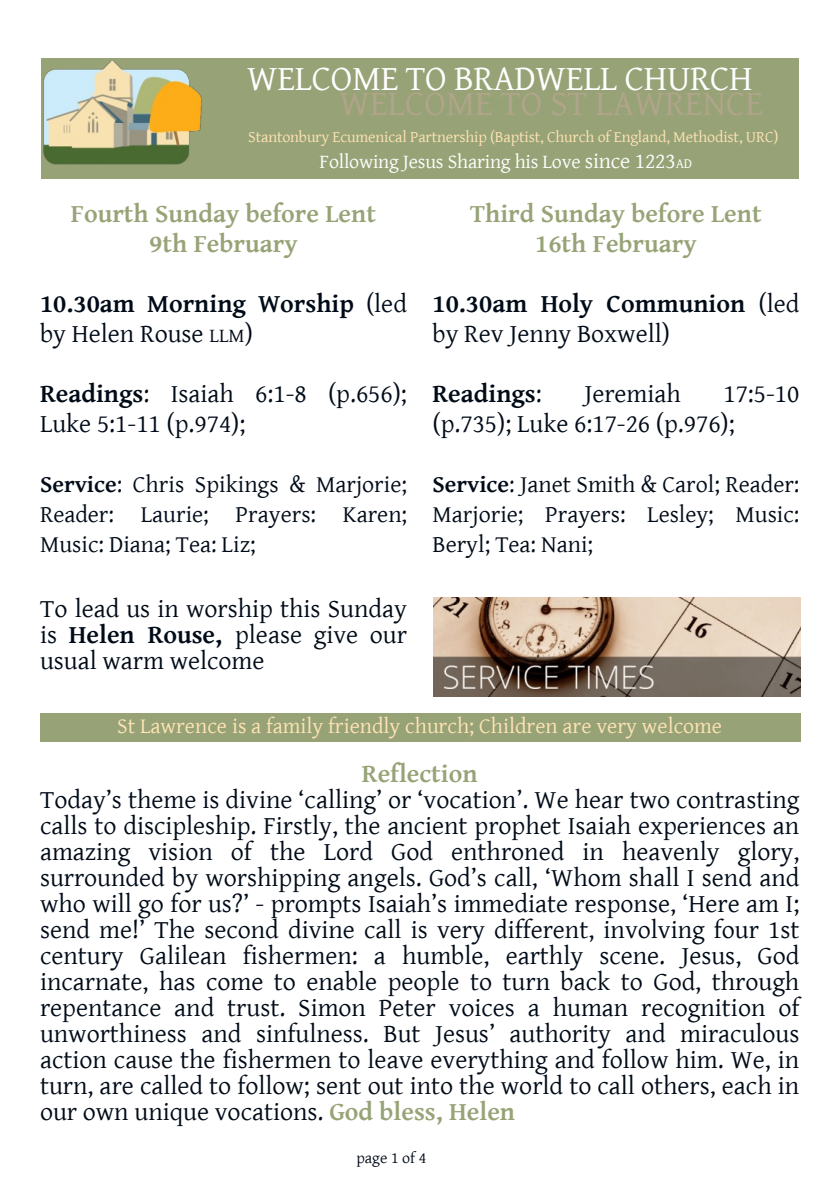
<style>
.page{position:relative;width:840px;height:1191px;background:#fff}
.page>*{position:absolute;margin:0;border:0;box-sizing:border-box;transform-origin:0 0}
.t1{font:36px "Gentium Basic";letter-spacing:-.01em;color:#fff}
.t2{font:36px "Gentium Basic";color:rgb(238 169 184/.3)}
.t3{font:26px/26px "Gentium Basic";color:#000b18}
.t4{font:700 26px/30px "Gentium Basic";color:#97a377;text-align:center}
.t5{font:700 26px/30px "Gentium Basic";color:#000b18}
.t6{font:24px/30px "Gentium Basic";color:#000b18;text-align:justify}
.t7{font:22px "Gentium Basic";letter-spacing:.005em;color:#ffe4b5}
.t8{font:20px "Gentium Basic";letter-spacing:-.01em;color:#fff}
.t9{font:16px "Gentium Basic";letter-spacing:-.01em;color:#ffe4b5}
.t10{font:16px "Gentium Basic";color:#000b18}
.s1{font-size:22px}
.s2{font-size:14px}
.s3{font-weight:400}
.s4{font-weight:400;font-size:20px}
.s5{font-weight:700}
.s6{font-weight:700;color:#97a377}
</style>
<div class="page">
<div style="left:42px;top:58px;width:756px;height:120px;background:#97a377"></div>
<img style="left:433px;top:598px;width:367px;height:98px">
<img style="left:44px;top:61px;width:158px;height:104px">
<div style="left:40px;top:714px;width:760px;height:28px;background:#97a377"></div>
<h1 class="t1" style="left:247px;top:58px;width:507px">WELCOME TO BRADWELL CHURCH</h1>
<p class="t9" style="left:248px;top:128px;width:531px">Stantonbury Ecumenical Partnership (Baptist, Church of England, Methodist, URC)</p>
<p class="t8" style="left:319px;top:150px;width:374px">Following Jesus Sharing his Love <span class="s1">since 1223</span><span class="s2">AD</span></p>
<h1 class="t2" style="left:339px;top:84px;width:425px">WELCOME TO ST LAWRENCE</h1>
<p class="t4" style="left:71px;top:199px;width:306px">Fourth Sunday before Lent<br>9th February</p>
<p class="t5" style="left:40px;top:289px;width:368px">10.30am Morning Worship <span class="s3">(led by Helen Rouse</span> <span class="s4">LLM</span><span class="s3">)</span></p>
<p class="t3" style="left:40px;top:379px;width:368px;line-height:30px"><span class="s5">Readings</span>: Isaiah 6:1-8 (p.656);<br>Luke 5:1-11 (p.974);</p>
<p class="t6" style="left:40px;top:470px;width:368px"><span class="s5">Service</span>: Chris Spikings &amp; Marjorie; Reader: Laurie; Prayers: Karen; Music: Diana; Tea: Liz;</p>
<p class="t3" style="left:40px;top:597px;width:368px;text-align:justify">To lead us in worship this Sunday is <span class="s5">Helen Rouse,</span> please give our usual warm welcome</p>
<p class="t4" style="left:470px;top:199px;width:293px">Third Sunday before Lent<br>16th February</p>
<p class="t3" style="left:432px;top:289px;width:368px;line-height:30px"><span class="s5">10.30am Holy Communion</span> (led by Rev Jenny Boxwell)</p>
<p class="t5" style="left:432px;top:379px;width:111px">Readings<span class="s3">:</span></p>
<p class="t3" style="left:584px;top:381px;width:98px">Jeremiah</p>
<p class="t3" style="left:432px;top:379px;width:368px;line-height:30px;text-indent:291px">17:5-10 (p.735); Luke 6:17-26 (p.976);</p>
<p class="t6" style="left:432px;top:470px;width:368px"><span class="s5">Service</span>: Janet Smith &amp; Carol; Reader:<br>Marjorie; Prayers: Lesley; Music:<br>Beryl; Tea: Nani;</p>
<p class="t7" style="left:117px;top:714px;width:606px">St Lawrence is a family friendly church; Children are very welcome</p>
<p class="t4" style="left:361px;top:759px;width:117px">Reflection</p>
<p class="t3" style="left:40px;top:787px;width:760px;text-align:justify">Today’s theme is divine ‘calling’ or ‘vocation’. We hear two contrasting calls to discipleship. Firstly, the ancient prophet Isaiah experiences an amazing vision of the Lord God enthroned in heavenly glory, surrounded by worshipping angels. God’s call, ‘Whom shall I send and who will go for us?’ - prompts Isaiah’s immediate response, ‘Here am I; send me!’ The second divine call is very different, involving four 1st century Galilean fishermen: a humble, earthly scene. Jesus, God incarnate, has come to enable people to turn back to God, through repentance and trust. Simon Peter voices a human recognition of unworthiness and sinfulness. But Jesus’ authority and miraculous action cause the fishermen to leave everything and follow him. We, in turn, are called to follow; sent out into the world to call others, each in our own unique vocations. <span class="s6">God bless, Helen</span></p>
<p class="t10" style="left:356px;top:1148px;width:71px">page 1 of 4</p>
</div>
